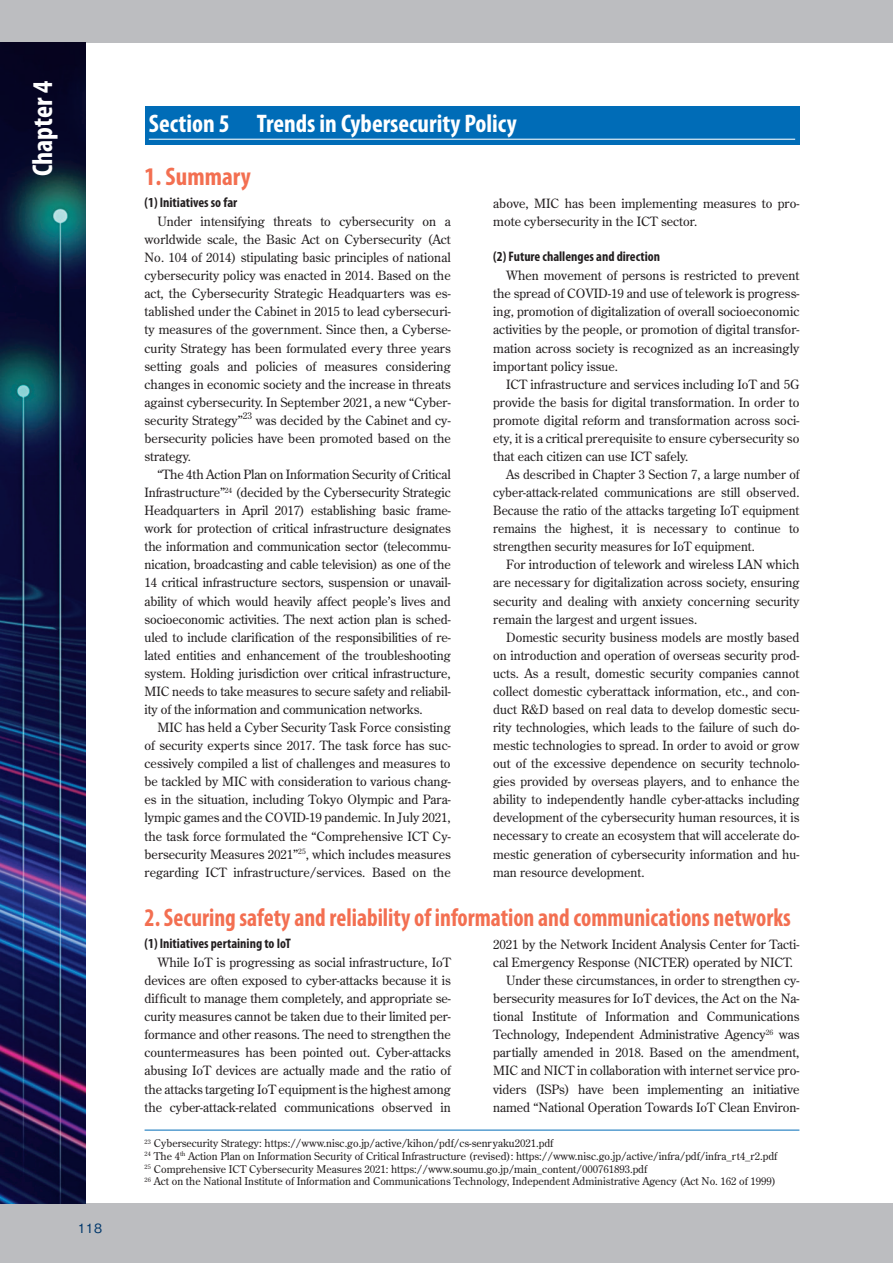
<style>
.page{position:relative;width:893px;height:1263px;background:#fff}
.page>*{position:absolute;margin:0;border:0;box-sizing:border-box;transform-origin:0 0}
.t1{font:700 condensed 28.65px "Myriad Pro";color:#fff}
.t2{font:700 condensed 25.5px "Myriad Pro";color:#f36f51;scale:.93 1}
.t3{font:700 condensed 25.5px "Myriad Pro";color:#fff}
.t4{font:700 condensed 25.5px "Myriad Pro";color:#f36f51}
.t5{font:700 condensed 13.8px "Myriad Pro";color:#231f20}
.t6{font:12.75px/18px "Century Old Style Std";letter-spacing:-.005em;color:#231f20;text-align:justify}
.t7{font:500 12.75px "Gothic BBB Pr 6";color:#00376b}
.t8{font:10.65px/12.8px "Century Old Style Std";color:#231f20}
</style>
<div class="page">
<div style="left:145px;top:107px;width:654px;height:38px;background:#006cb7"></div>
<hr style="left:149px;top:139px;width:646px;height:1px;background:#fff">
<hr style="left:145px;top:1130px;width:654px;height:1px;background:#006cb7">
<div style="left:0;top:1203px;width:893px;height:60px;background:#bcbdc0"></div>
<div style="left:0;top:0;width:893px;height:43px;background:#bcbdc0"></div>
<img style="left:0;top:43px;width:85px;height:1160px">
<h1 class="t1" style="left:25px;top:176px;width:97px;rotate:-90deg">Chapter 4</h1>
<p class="t7" style="left:78px;top:1218px;width:26px">118</p>
<h2 class="t3" style="left:149px;top:108px;width:370px">Section 5 Trends in Cybersecurity Policy</h2>
<h2 class="t4" style="left:145px;top:160px;width:108px">1. Summary</h2>
<p class="t5" style="left:145px;top:194px;width:94px">(1) Initiatives so far</p>
<p class="t6" style="left:145px;top:212px;width:308px;text-indent:13px">Under intensifying threats to cybersecurity on a worldwide scale, the Basic Act on Cybersecurity (Act No. 104 of 2014) stipulating basic principles of national cybersecurity policy was enacted in 2014. Based on the act, the Cybersecurity Strategic Headquarters was es&shy;tablished under the Cabinet in 2015 to lead cybersecuri&shy;ty measures of the government. Since then, a Cyberse&shy;curity Strategy has been formulated every three years setting goals and policies of measures considering changes in economic society and the increase in threats against cybersecurity. In September 2021, a new “Cyber&shy;security Strategy”<sup>23</sup> was decided by the Cabinet and cy&shy;bersecurity policies have been promoted based on the strategy.</p>
<p class="t6" style="left:145px;top:465px;width:308px;text-indent:13px">“The 4th Action Plan on Information Security of Critical Infrastructure”<sup>24</sup> (decided by the Cybersecurity Strategic Headquarters in April 2017) establishing basic frame&shy;work for protection of critical infrastructure designates the information and communication sector (telecommu&shy;nication, broadcasting and cable television) as one of the 14 critical infrastructure sectors, suspension or unavail&shy;ability of which would heavily affect people’s lives and socioeconomic activities. The next action plan is sched&shy;uled to include clarification of the responsibilities of re&shy;lated entities and enhancement of the troubleshooting system. Holding jurisdiction over critical infrastructure, MIC needs to take measures to secure safety and reliabil&shy;ity of the information and communication networks.</p>
<p class="t6" style="left:145px;top:718px;width:308px;text-indent:13px">MIC has held a Cyber Security Task Force consisting of security experts since 2017. The task force has suc&shy;cessively compiled a list of challenges and measures to be tackled by MIC with consideration to various chang&shy;es in the situation, including Tokyo Olympic and Para&shy;lympic games and the COVID-19 pandemic. In July 2021, the task force formulated the “Comprehensive ICT Cy&shy;bersecurity Measures 2021”<sup>25</sup>, which includes measures regarding ICT infrastructure/services. Based on the</p>
<p class="t6" style="left:493px;top:194px;width:308px">above, MIC has been implementing measures to pro&shy;mote cybersecurity in the ICT sector.</p>
<p class="t5" style="left:493px;top:248px;width:168px">(2) Future challenges and direction</p>
<p class="t6" style="left:493px;top:266px;width:308px;text-indent:13px">When movement of persons is restricted to prevent the spread of COVID-19 and use of telework is progress&shy;ing, promotion of digitalization of overall socioeconomic activities by the people, or promotion of digital transfor&shy;mation across society is recognized as an increasingly important policy issue.</p>
<p class="t6" style="left:493px;top:375px;width:308px;text-indent:13px">ICT infrastructure and services including IoT and 5G provide the basis for digital transformation. In order to promote digital reform and transformation across soci&shy;ety, it is a critical prerequisite to ensure cybersecurity so that each citizen can use ICT safely.</p>
<p class="t6" style="left:493px;top:465px;width:308px;text-indent:13px">As described in Chapter 3 Section 7, a large number of cyber-attack-related communications are still observed.<br>Because the ratio of the attacks targeting IoT equipment remains the highest, it is necessary to continue to strengthen security measures for IoT equipment.</p>
<p class="t6" style="left:493px;top:555px;width:308px;text-indent:13px">For introduction of telework and wireless LAN which are necessary for digitalization across society, ensuring security and dealing with anxiety concerning security remain the largest and urgent issues.</p>
<p class="t6" style="left:493px;top:628px;width:308px;text-indent:13px">Domestic security business models are mostly based on introduction and operation of overseas security prod&shy;ucts. As a result, domestic security companies cannot collect domestic cyberattack information, etc., and con&shy;duct R&amp;D based on real data to develop domestic secu&shy;rity technologies, which leads to the failure of such do&shy;mestic technologies to spread. In order to avoid or grow out of the excessive dependence on security technolo&shy;gies provided by overseas players, and to enhance the ability to independently handle cyber-attacks including development of the cybersecurity human resources, it is necessary to create an ecosystem that will accelerate do&shy;mestic generation of cybersecurity information and hu&shy;man resource development.</p>
<h2 class="t2" style="left:145px;top:901px;width:696px">2. Securing safety and reliability of information and communications networks</h2>
<p class="t5" style="left:145px;top:935px;width:148px">(1) Initiatives pertaining to IoT</p>
<p class="t6" style="left:145px;top:953px;width:308px;text-indent:13px">While IoT is progressing as social infrastructure, IoT devices are often exposed to cyber-attacks because it is difficult to manage them completely, and appropriate se&shy;curity measures cannot be taken due to their limited per&shy;formance and other reasons. The need to strengthen the countermeasures has been pointed out. Cyber-attacks abusing IoT devices are actually made and the ratio of the attacks targeting IoT equipment is the highest among the cyber-attack-related communications observed in</p>
<p class="t6" style="left:493px;top:935px;width:308px">2021 by the Network Incident Analysis Center for Tacti-</p>
<p class="t6" style="left:493px;top:953px;width:301px">cal Emergency Response (NICTER) operated by NICT.</p>
<p class="t6" style="left:506px;top:971px;width:295px">Under these circumstances, in order to strengthen cy-</p>
<p class="t6" style="left:493px;top:989px;width:308px">bersecurity measures for IoT devices, the Act on the Na-</p>
<p class="t6" style="left:493px;top:1007px;width:308px">tional Institute of Information and Communications</p>
<p class="t6" style="left:493px;top:1025px;width:308px">Technology, Independent Administrative Agency<sup>26</sup> was</p>
<p class="t6" style="left:493px;top:1043px;width:308px">partially amended in 2018. Based on the amendment,</p>
<p class="t6" style="left:493px;top:1061px;width:308px">MIC and NICT in collaboration with internet service pro-</p>
<p class="t6" style="left:493px;top:1080px;width:308px">viders (ISPs) have been implementing an initiative</p>
<p class="t6" style="left:493px;top:1098px;width:308px">named “National Operation Towards IoT Clean Environ-</p>
<p class="t8" style="left:145px;top:1137px;width:634px"><sup>23</sup> Cybersecurity Strategy: https://www.nisc.go.jp/active/kihon/pdf/cs-senryaku2021.pdf<br><sup>24</sup> The 4<sup>th</sup> Action Plan on Information Security of Critical Infrastructure (revised): https://www.nisc.go.jp/active/infra/pdf/infra_rt4_r2.pdf <sup>25</sup> Comprehensive ICT Cybersecurity Measures 2021: https://www.soumu.go.jp/main_content/000761893.pdf<br><sup>26</sup> Act on the National Institute of Information and Communications Technology, Independent Administrative Agency (Act No. 162 of 1999)</p>
</div>
